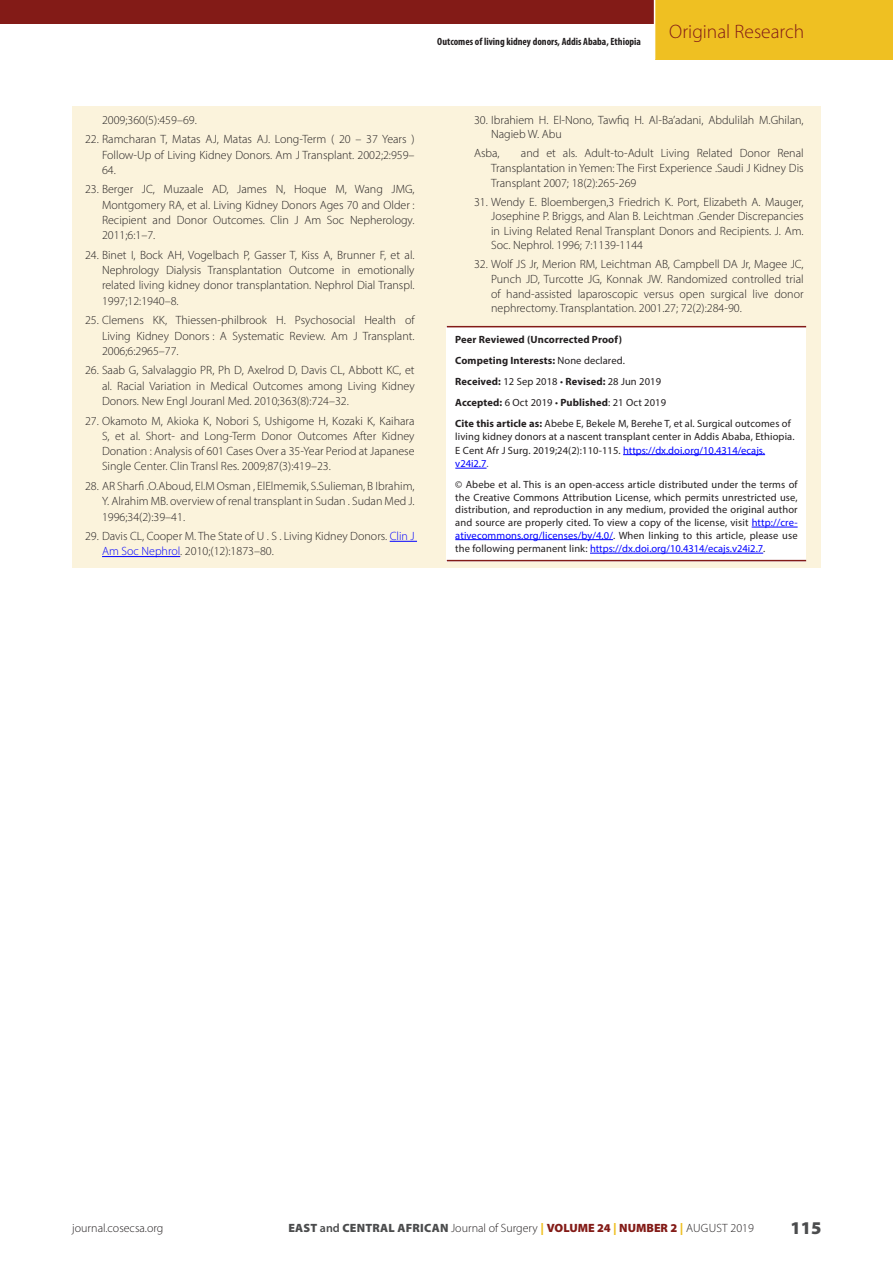
<style>
.page{position:relative;width:893px;height:1263px;background:#fff}
.page>*{position:absolute;margin:0;border:0;box-sizing:border-box;transform-origin:0 0}
.t1{font:300 19.5px "Myriad Pro";color:#831b17}
.t2{font:900 18px "Myriad Pro";color:#4b4c4d}
.ECAJS_references{font:300 12px/15.3px "Myriad Pro";color:#231f20;text-align:justify}
.Artikel_Reference_2{font:10.5px/12.8px "Myriad Pro";letter-spacing:.01em;color:#231f20}
.AM-Copyright{font:700 10.5px "Myriad Pro";letter-spacing:.01em;color:#231f20}
.t3{font:700 condensed 10.5px "Myriad Pro";color:#231f20}
.s1{color:#00f}
.s2{font-weight:400}
.s3{font-weight:700}
.s4{color:#404b96}
.s5{font-weight:900;color:#4b4c4d}
.s6{font-weight:600;color:#4b4c4d}
.s7{font-weight:900;color:#efc022}
.s8{font-weight:900;color:#831b17}
</style>
<div class="page">
<div style="left:655px;top:0;width:238px;height:60px;background:#efc022"></div>
<div style="left:0;top:0;width:654px;height:23px;background:#831b17"></div>
<div style="left:73px;top:106px;width:748px;height:462px;background:#fbf3dc"></div>
<svg style="left:390px;top:541px;width:27px;height:1px"></svg>
<hr style="left:102px;top:556px;width:78px;height:1px;background:#00f">
<div style="left:446px;top:326px;width:360px;height:235px;background:#fff"></div>
<hr style="left:447px;top:326px;width:359px;height:1px;background:#831b17">
<hr style="left:447px;top:560px;width:359px;height:1px;background:#831b17">
<hr style="left:623px;top:454px;width:142px;height:1px;background:#00f">
<hr style="left:455px;top:468px;width:32px;height:1px;background:#00f">
<hr style="left:752px;top:527px;width:46px;height:1px;background:#00f">
<hr style="left:455px;top:539px;width:158px;height:1px;background:#00f">
<hr style="left:590px;top:553px;width:173px;height:1px;background:#00f">
<p class="t3" style="left:437px;top:35px;width:205px">Outcomes of living kidney donors, Addis Ababa, Ethiopia</p>
<h1 class="t1" style="left:669px;top:20px;width:136px">Original Research</h1>
<p class="ECAJS_references" style="left:102px;top:112px;width:96px">2009;360(5):459–69.</p>
<p class="ECAJS_references" style="left:102px;top:132px;width:314px;text-indent:-17px">22. Ramcharan T, Matas AJ, Matas AJ. Long-Term ( 20 – 37 Years )<br>Follow-Up of Living Kidney Donors. Am J Transplant. 2002;2:959– 64.</p>
<p class="ECAJS_references" style="left:102px;top:182px;width:314px;text-indent:-17px">23. Berger JC, Muzaale AD, James N, Hoque M, Wang JMG, Montgomery RA, et al. Living Kidney Donors Ages 70 and Older :<br>Recipient and Donor Outcomes. Clin J Am Soc Nepherology.<br>2011;6:1–7.</p>
<p class="ECAJS_references" style="left:102px;top:247px;width:314px;text-indent:-17px">24. Binet I, Bock AH, Vogelbach P, Gasser T, Kiss A, Brunner F, et al.<br>Nephrology Dialysis Transplantation Outcome in emotionally related living kidney donor transplantation. Nephrol Dial Transpl.<br>1997;12:1940–8.</p>
<p class="ECAJS_references" style="left:102px;top:313px;width:314px;text-indent:-17px">25. Clemens KK, Thiessen-philbrook H. Psychosocial Health of Living Kidney Donors : A Systematic Review. Am J Transplant.<br>2006;6:2965–77.</p>
<p class="ECAJS_references" style="left:102px;top:363px;width:314px;text-indent:-17px">26. Saab G, Salvalaggio PR, Ph D, Axelrod D, Davis CL, Abbott KC, et al. Racial Variation in Medical Outcomes among Living Kidney Donors. New Engl Jouranl Med. 2010;363(8):724–32.</p>
<p class="ECAJS_references" style="left:102px;top:413px;width:314px;text-indent:-17px">27. Okamoto M, Akioka K, Nobori S, Ushigome H, Kozaki K, Kaihara S, et al. Short- and Long-Term Donor Outcomes After Kidney Donation : Analysis of 601 Cases Over a 35-Year Period at Japanese Single Center. Clin Transl Res. 2009;87(3):419–23.</p>
<p class="ECAJS_references" style="left:102px;top:478px;width:314px;text-indent:-17px">28. AR Sharfi .O.Aboud, El.M Osman , ElElmemik, S.Sulieman, B Ibrahim, Y. Alrahim MB. overview of renal transplant in Sudan . Sudan Med J.<br>1996;34(2):39–41.</p>
<p class="ECAJS_references" style="left:102px;top:528px;width:314px;text-indent:-17px">29. Davis CL, Cooper M. The State of U . S . Living Kidney Donors. <span class="s1">Clin J<br>Am Soc Nephrol</span>. 2010;(12):1873–80.</p>
<p class="ECAJS_references" style="left:491px;top:112px;width:314px;line-height:14.7px;text-indent:-17px">30. Ibrahiem H. El-Nono, Tawfiq H. Al-Ba’adani, Abdulilah M.Ghilan,<br>Nagieb W. Abu</p>
<p class="ECAJS_references" style="left:474px;top:146px;width:27px">Asba,</p>
<p class="ECAJS_references" style="left:491px;top:146px;width:314px;line-height:14.7px;text-indent:30px">and et als. Adult-to-Adult Living Related Donor Renal Transplantation in Yemen: The First Experience .Saudi J Kidney Dis Transplant 2007; 18(2):265-269</p>
<p class="ECAJS_references" style="left:491px;top:194px;width:314px;line-height:14.7px;text-indent:-17px">31. Wendy E. Bloembergen,3 Friedrich K. Port, Elizabeth A. Mauger, Josephine P. Briggs, and Alan B. Leichtman .Gender Discrepancies in Living Related Renal Transplant Donors and Recipients. J. Am.<br>Soc. Nephrol. 1996; 7:1139-1144</p>
<p class="ECAJS_references" style="left:491px;top:257px;width:314px;line-height:14.7px;text-indent:-17px">32. Wolf JS Jr, Merion RM, Leichtman AB, Campbell DA Jr, Magee JC, Punch JD, Turcotte JG, Konnak JW. Randomized controlled trial of hand-assisted laparoscopic versus open surgical live donor nephrectomy. Transplantation. 2001.27; 72(2):284-90.</p>
<p class="AM-Copyright" style="left:455px;top:333px;width:168px">Peer Reviewed (Uncorrected Proof)</p>
<p class="AM-Copyright" style="left:455px;top:354px;width:171px">Competing Interests: <span class="s2">None declared.</span></p>
<p class="Artikel_Reference_2" style="left:455px;top:375px;width:207px"><span class="s3">Received:</span> 12 Sep 2018 • <span class="s3">Revised:</span> 28 Jun 2019</p>
<p class="Artikel_Reference_2" style="left:455px;top:396px;width:212px"><span class="s3">Accepted:</span> 6 Oct 2019 • <span class="s3">Published</span>: 21 Oct 2019</p>
<p class="Artikel_Reference_2" style="left:455px;top:417px;width:341px;line-height:13.2px"><span class="s3">Cite this article as:</span> Abebe E, Bekele M, Berehe T, et al. Surgical outcomes of living kidney donors at a nascent transplant center in Addis Ababa, Ethiopia.<br>E Cent Afr J Surg. 2019;24(2):110-115. <span class="s1">https://dx.doi.org/10.4314/ecajs. v24i2.7</span><span class="s4">.</span></p>
<p class="Artikel_Reference_2" style="left:455px;top:478px;width:344px;text-align:justify">© Abebe et al. This is an open-access article distributed under the terms of the Creative Commons Attribution License, which permits unrestricted use, distribution, and reproduction in any medium, provided the original author and source are properly cited. To view a copy of the license, visit <span class="s1">http://cre&shy;ativecommons.org/licenses/by/4.0/</span>. When linking to this article, please use the following permanent link: <span class="s1">https://dx.doi.org/10.4314/ecajs.v24i2.7</span>.</p>
<p class="ECAJS_references" style="left:72px;top:1220px;width:93px">journal.cosecsa.org</p>
<p class="ECAJS_references" style="left:288px;top:1220px;width:467px"><span class="s5">EAST</span> <span class="s6">and</span> <span class="s5">CENTRAL AFRICAN</span> Journal of Surgery <span class="s7">|</span> <span class="s8">VOLUME 24</span> <span class="s7">|</span> <span class="s8">NUMBER 2</span> <span class="s7">|</span> AUGUST 2019</p>
<h2 class="t2" style="left:790px;top:1216px;width:32px">115</h2>
</div>
